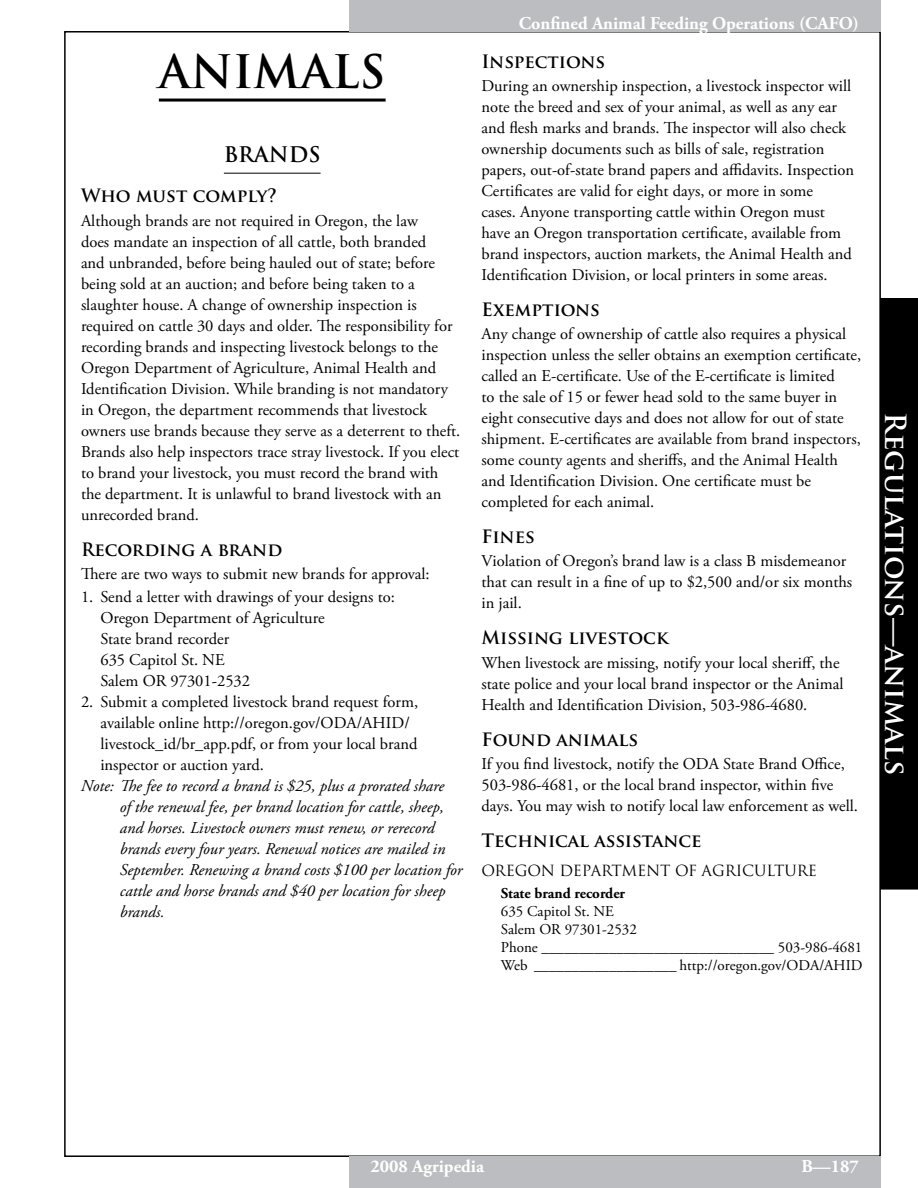
<style>
.page{position:relative;width:918px;height:1188px;background:#fff}
.page>*{position:absolute;margin:0;border:0;box-sizing:border-box;transform-origin:0 0}
.t1{font:700 45px "Trajan Pro";color:#000}
.t2{font:700 28.5px "Trajan Pro";color:#fff}
.t3{font:700 21px "Trajan Pro";color:#000}
.t4{font:700 18px "Trajan Pro";color:#000}
.t5{font:700 18px "Adobe Garamond Pro";color:#fff}
.t6{font:700 18px "Trajan Pro";letter-spacing:-.035em;color:#000}
.t7{font:16.5px/21px "Adobe Garamond Pro";color:#000}
.t8{font:italic 16.5px/21px "Adobe Garamond Pro";color:#000}
.t9{font:15px/18px "Adobe Garamond Pro";color:#000}
.t10{font:15px "Trajan Pro";letter-spacing:-.01em;color:#000}
.t11{font:700 15px "Adobe Garamond Pro";color:#000}
</style>
<div class="page">
<div style="left:880px;top:299px;width:38px;height:590px;background:#000"></div>
<div style="left:349px;top:0;width:532px;height:32px;background:#bcbdc0"></div>
<div style="left:349px;top:1157px;width:531px;height:31px;background:#bcbdc0"></div>
<hr style="left:159px;top:99px;width:227px;height:3px;background:#000">
<hr style="left:224px;top:173px;width:97px;height:1px;background:#000">
<h1 class="t1" style="left:159px;top:43px;width:228px">Animals</h1>
<p class="t3" style="left:224px;top:141px;width:98px">Brands</p>
<p class="t4" style="left:81px;top:185px;width:198px">Who must comply?</p>
<p class="t7" style="left:81px;top:210px;width:381px">Although brands are not required in Oregon, the law<br>does mandate an inspection of all cattle, both branded<br>and unbranded, before being hauled out of state; before being sold at an auction; and before being taken to a slaughter house. A change of ownership inspection is required on cattle 30 days and older. The responsibility for recording brands and inspecting livestock belongs to the Oregon Department of Agriculture, Animal Health and Identification Division. While branding is not mandatory in Oregon, the department recommends that livestock owners use brands because they serve as a deterrent to theft.<br>Brands also help inspectors trace stray livestock. If you elect to brand your livestock, you must record the brand with the department. It is unlawful to brand livestock with an unrecorded brand.</p>
<p class="t6" style="left:81px;top:538px;width:203px">Recording a brand</p>
<p class="t7" style="left:81px;top:564px;width:350px">There are two ways to submit new brands for approval:</p>
<p class="t7" style="left:100px;top:587px;width:296px;text-indent:-19px">1. Send a letter with drawings of your designs to:<br>Oregon Department of Agriculture<br>State brand recorder<br>635 Capitol St. NE<br>Salem OR 97301-2532</p>
<p class="t7" style="left:100px;top:692px;width:319px;text-indent:-19px">2. Submit a completed livestock brand request form, available online http://oregon.gov/ODA/AHID/ livestock_id/br_app.pdf, or from your local brand inspector or auction yard.</p>
<p class="t8" style="left:120px;top:776px;width:344px;text-indent:-39px">Note: The fee to record a brand is $25, plus a prorated share<br>of the renewal fee, per brand location for cattle, sheep, and horses. Livestock owners must renew, or rerecord brands every four years. Renewal notices are mailed in September. Renewing a brand costs $100 per location for cattle and horse brands and $40 per location for sheep brands.</p>
<p class="t5" style="left:519px;top:13px;width:342px">Confined Animal Feeding Operations (CAFO)</p>
<p class="t4" style="left:482px;top:50px;width:125px">Inspections</p>
<p class="t7" style="left:482px;top:76px;width:374px">During an ownership inspection, a livestock inspector will note the breed and sex of your animal, as well as any ear and flesh marks and brands. The inspector will also check ownership documents such as bills of sale, registration papers, out-of-state brand papers and affidavits. Inspection Certificates are valid for eight days, or more in some<br>cases. Anyone transporting cattle within Oregon must have an Oregon transportation certificate, available from brand inspectors, auction markets, the Animal Health and Identification Division, or local printers in some areas.</p>
<p class="t4" style="left:482px;top:298px;width:120px">Exemptions</p>
<p class="t7" style="left:482px;top:324px;width:381px">Any change of ownership of cattle also requires a physical inspection unless the seller obtains an exemption certificate, called an E-certificate. Use of the E-certificate is limited<br>to the sale of 15 or fewer head sold to the same buyer in eight consecutive days and does not allow for out of state shipment. E-certificates are available from brand inspectors, some county agents and sheriffs, and the Animal Health and Identification Division. One certificate must be completed for each animal.</p>
<p class="t4" style="left:482px;top:525px;width:55px">Fines</p>
<p class="t7" style="left:482px;top:551px;width:372px">Violation of Oregon’s brand law is a class B misdemeanor that can result in a fine of up to $2,500 and/or six months in jail.</p>
<p class="t4" style="left:482px;top:627px;width:190px">Missing livestock</p>
<p class="t7" style="left:482px;top:652px;width:364px">When livestock are missing, notify your local sheriff, the state police and your local brand inspector or the Animal<br>Health and Identification Division, 503-986-4680.</p>
<p class="t4" style="left:482px;top:728px;width:158px">Found animals</p>
<p class="t7" style="left:482px;top:754px;width:378px">If you find livestock, notify the ODA State Brand Office,<br>503-986-4681, or the local brand inspector, within five days. You may wish to notify local law enforcement as well.</p>
<p class="t4" style="left:482px;top:829px;width:222px">Technical assistance</p>
<p class="t10" style="left:482px;top:861px;width:335px">ORE GON DE PARTME NT OF AGRICU LTURE</p>
<p class="t11" style="left:501px;top:885px;width:126px">State brand recorder</p>
<p class="t9" style="left:501px;top:903px;width:363px">635 Capitol St. NE<br>Salem OR 97301-2532<br>Phone _______________________________ 503-986-4681<br>Web ___________________ http://oregon.gov/ODA/AHID</p>
<h2 class="t2" style="left:913px;top:412px;width:365px;rotate:90deg">Regulations—animals</h2>
<p class="t5" style="left:370px;top:1156px;width:115px">2008 Agripedia</p>
<p class="t5" style="left:801px;top:1156px;width:59px">B—187</p>
</div>
